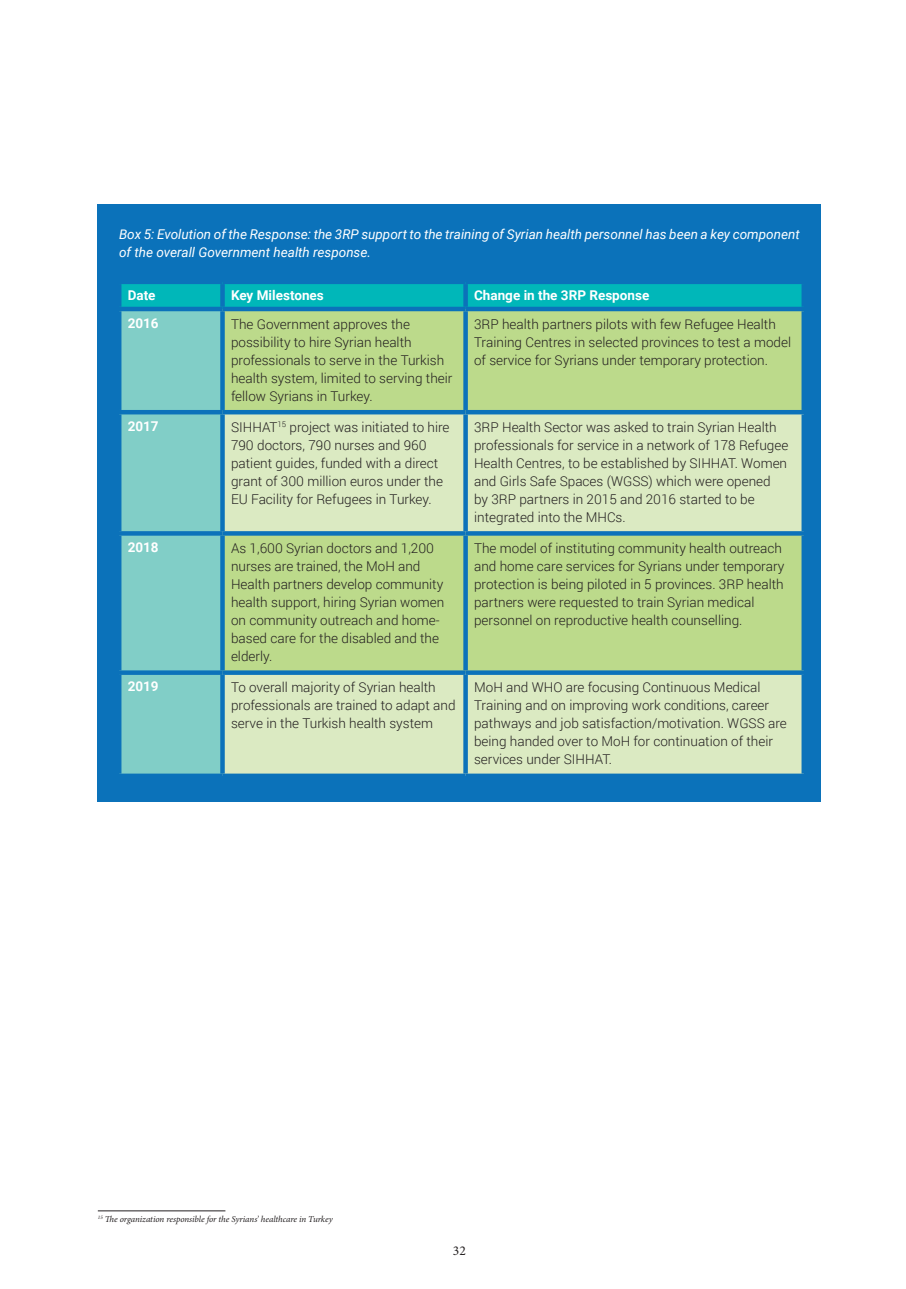
<style>
.page{position:relative;width:906px;height:1289px;background:#fff}
.page>*{position:absolute;margin:0;border:0;box-sizing:border-box;transform-origin:0 0}
.t1{font:300 13.5px/18px "Roboto";color:#231f20}
.t2{font:italic 13.5px/18px "Roboto";color:#fff}
.t3{font:700 13.5px "Roboto";color:#fff}
.t4{font:13.5px "Minion Pro";color:#231f20}
.t5{font:italic 9px "Minion Pro";letter-spacing:-.01em;color:#231f20}
</style>
<div class="page">
<hr style="left:98px;top:1210px;width:127px;height:1px;background:#231f20">
<div style="left:98px;top:204px;width:723px;height:597px;background:#0b72ba"></div>
<div style="left:121px;top:284px;width:680px;height:23px;background:#00b7b9"></div>
<svg style="left:121px;top:311px;width:99px;height:462px;background:#7ac8c6"></svg>
<div style="left:225px;top:311px;width:576px;height:99px;background:#bcda8b"></div>
<svg style="left:225px;top:414px;width:576px;height:359px;background:#cee3ac"></svg>
<div style="left:220px;top:284px;width:5px;height:23px;background:#0b72ba"></div>
<div style="left:463px;top:284px;width:5px;height:23px;background:#0b72ba"></div>
<div style="left:463px;top:311px;width:5px;height:99px;background:#0b72ba"></div>
<hr style="left:117px;top:410px;width:105px;height:4px;background:#0b72ba">
<div style="left:463px;top:414px;width:5px;height:117px;background:#0b72ba"></div>
<svg style="left:119px;top:531px;width:103px;height:4px"></svg>
<svg style="left:222px;top:531px;width:243px;height:4px"></svg>
<svg style="left:465px;top:531px;width:339px;height:4px"></svg>
<div style="left:463px;top:535px;width:5px;height:135px;background:#0b72ba"></div>
<div style="left:117px;top:670px;width:105px;height:5px;background:#0b72ba"></div>
<div style="left:222px;top:670px;width:243px;height:5px;background:#0b72ba"></div>
<div style="left:465px;top:670px;width:341px;height:5px;background:#0b72ba"></div>
<div style="left:463px;top:675px;width:5px;height:98px;background:#0b72ba"></div>
<p class="t2" style="left:119px;top:224px;width:682px">Box 5: Evolution of the Response: the 3RP support to the training of Syrian health personnel has been a key component of the overall Government health response.</p>
<p class="t3" style="left:128px;top:286px;width:29px">Date</p>
<p class="t3" style="left:231px;top:286px;width:94px">Key Milestones</p>
<p class="t3" style="left:474px;top:286px;width:177px">Change in the 3RP Response</p>
<p class="t3" style="left:128px;top:313px;width:32px">2016</p>
<p class="t1" style="left:231px;top:314px;width:223px">The Government approves the possibility to hire Syrian health professionals to serve in the Turkish health system, limited to serving their fellow Syrians in Turkey.</p>
<p class="t1" style="left:474px;top:314px;width:318px">3RP health partners pilots with few Refugee Health<br>Training Centres in selected provinces to test a model of service for Syrians under temporary protection.</p>
<p class="t3" style="left:128px;top:416px;width:32px">2017</p>
<p class="t1" style="left:231px;top:417px;width:220px">SIHHAT<sup>15</sup> project was initiated to hire 790 doctors, 790 nurses and 960 patient guides, funded with a direct grant of 300 million euros under the EU Facility for Refugees in Turkey.</p>
<p class="t1" style="left:474px;top:417px;width:316px">3RP Health Sector was asked to train Syrian Health professionals for service in a network of 178 Refugee Health Centres, to be established by SIHHAT. Women and Girls Safe Spaces (WGSS) which were opened<br>by 3RP partners in 2015 and 2016 started to be integrated into the MHCs.</p>
<p class="t3" style="left:128px;top:537px;width:32px">2018</p>
<p class="t1" style="left:231px;top:539px;width:215px">As 1,600 Syrian doctors and 1,200 nurses are trained, the MoH and<br>Health partners develop community health support, hiring Syrian women on community outreach and home&shy;based care for the disabled and the elderly.</p>
<p class="t1" style="left:474px;top:539px;width:312px">The model of instituting community health outreach and home care services for Syrians under temporary protection is being piloted in 5 provinces. 3RP health partners were requested to train Syrian medical personnel on reproductive health counselling.</p>
<p class="t3" style="left:128px;top:677px;width:32px">2019</p>
<p class="t1" style="left:231px;top:678px;width:226px">To overall majority of Syrian health professionals are trained to adapt and serve in the Turkish health system</p>
<p class="t1" style="left:474px;top:678px;width:314px">MoH and WHO are focusing Continuous Medical Training and on improving work conditions, career pathways and job satisfaction/motivation. WGSS are being handed over to MoH for continuation of their services under SIHHAT.</p>
<p class="t5" style="left:98px;top:1213px;width:236px"><sup>15</sup> The organization responsible for the Syrians’ healthcare in Turkey</p>
<p class="t4" style="left:453px;top:1241px;width:14px">32</p>
</div>
